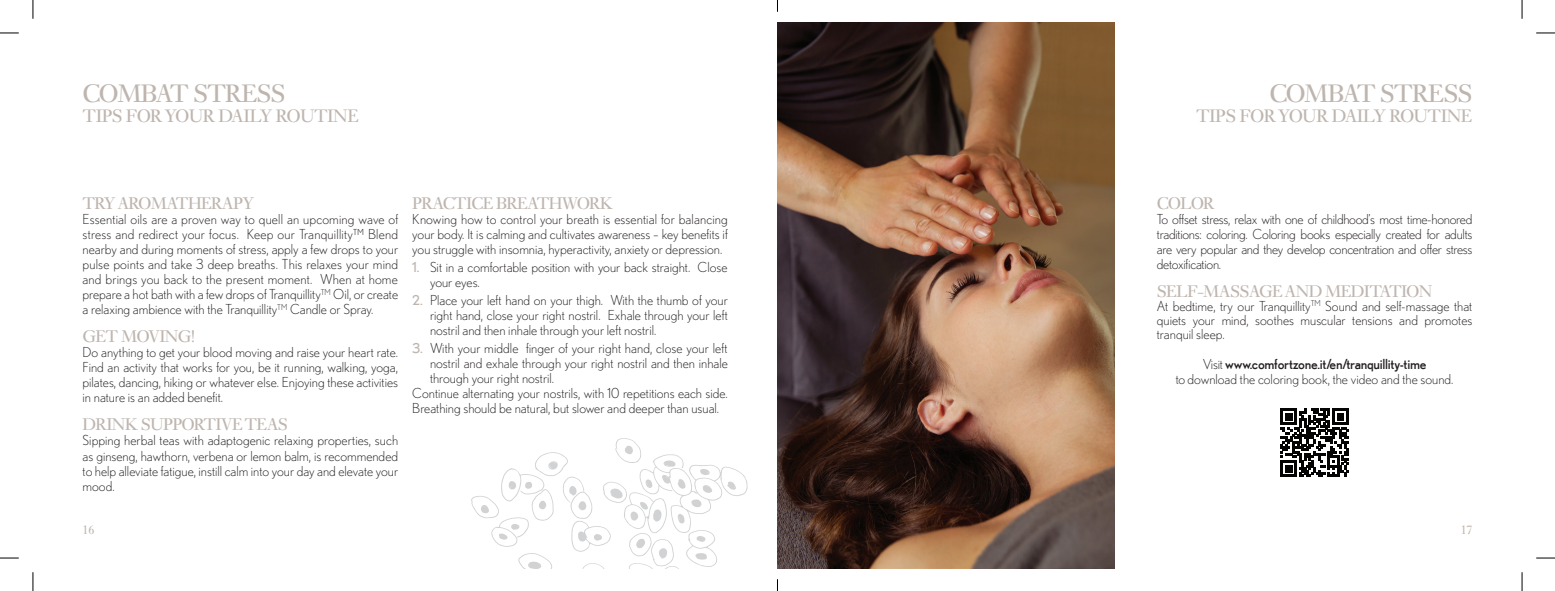
<style>
.page{position:relative;width:1555px;height:591px;background:#fff}
.page>*{position:absolute;margin:0;border:0;box-sizing:border-box;transform-origin:0 0}
.t1{font:26.25px "Ehrhardt";letter-spacing:-.04em;color:#beb5af}
.t2{font:18.75px "Ehrhardt";letter-spacing:-.03em;color:#beb5af}
.t3{font:17.5px "Ehrhardt";letter-spacing:-.04em;color:#beb5af}
.t4{font:300 13.75px/15px "Nobel";color:#231f20;text-align:justify}
.t5{font:12.5px "Ehrhardt";color:#beb5af}
.s1{font-weight:400;color:#beb5af}
.s2{font-weight:400}
</style>
<div class="page">
<svg style="left:471px;top:438px;width:276px;height:130px"></svg>
<img style="left:777px;top:22px;width:337px;height:546px">
<svg style="left:1280px;top:408px;width:68px;height:68px"></svg>
<svg style="left:0;top:32px;width:19px;height:2px"></svg>
<svg style="left:1536px;top:32px;width:18px;height:2px"></svg>
<svg style="left:0;top:557px;width:19px;height:1px"></svg>
<svg style="left:1536px;top:557px;width:18px;height:1px"></svg>
<svg style="left:32px;top:0;width:2px;height:19px"></svg>
<svg style="left:32px;top:572px;width:2px;height:18px"></svg>
<svg style="left:1521px;top:0;width:1px;height:19px"></svg>
<svg style="left:1521px;top:572px;width:1px;height:18px"></svg>
<h1 class="t1" style="left:83px;top:78px;width:204px">COMBAT STRESS</h1>
<h2 class="t2" style="left:83px;top:105px;width:278px">TIPS FOR YOUR DAILY ROUTINE</h2>
<p class="t3" style="left:83px;top:193px;width:173px">TRY AROMATHERAPY</p>
<p class="t4" style="left:83px;top:211px;width:317px">Essential oils are a proven way to quell an upcoming wave of stress and redirect your focus. Keep our Tranquillity™ Blend nearby and during moments of stress, apply a few drops to your pulse points and take 3 deep breaths. This relaxes your mind and brings you back to the present moment. When at home prepare a hot bath with a few drops of Tranquillity<sup>TM</sup> Oil, or create a relaxing ambience with the Tranquillity<sup>TM</sup> Candle or Spray.</p>
<p class="t3" style="left:83px;top:326px;width:114px">GET MOVING!</p>
<p class="t4" style="left:83px;top:344px;width:317px">Do anything to get your blood moving and raise your heart rate.<br>Find an activity that works for you, be it running, walking, yoga, pilates, dancing, hiking or whatever else. Enjoying these activities in nature is an added benefit.</p>
<p class="t3" style="left:83px;top:414px;width:207px">DRINK SUPPORTIVE TEAS</p>
<p class="t4" style="left:83px;top:432px;width:317px">Sipping herbal teas with adaptogenic relaxing properties, such as ginseng, hawthorn, verbena or lemon balm, is recommended to help alleviate fatigue, instill calm into your day and elevate your mood.</p>
<p class="t3" style="left:412px;top:193px;width:202px">PRACTICE BREATHWORK</p>
<p class="t4" style="left:412px;top:211px;width:317px">Knowing how to control your breath is essential for balancing your body. It is calming and cultivates awareness – key benefits if you struggle with insomnia, hyperactivity, anxiety or depression.</p>
<p class="t4" style="left:430px;top:259px;width:299px;text-indent:-18px"><span class="s1">1.</span> Sit in a comfortable position with your back straight. Close your eyes.</p>
<p class="t4" style="left:430px;top:292px;width:299px;text-indent:-18px"><span class="s1">2.</span> Place your left hand on your thigh. With the thumb of your right hand, close your right nostril. Exhale through your left nostril and then inhale through your left nostril.</p>
<p class="t4" style="left:412px;top:340px;width:317px"><span class="s1">3.</span> With your middle finger of your right hand, close your left</p>
<p class="t4" style="left:430px;top:355px;width:299px">nostril and exhale through your right nostril and then inhale</p>
<p class="t4" style="left:430px;top:370px;width:126px">through your right nostril.</p>
<p class="t4" style="left:412px;top:385px;width:317px">Continue alternating your nostrils, with 10 repetitions each side.</p>
<p class="t4" style="left:412px;top:400px;width:308px">Breathing should be natural, but slower and deeper than usual.</p>
<h1 class="t1" style="left:1269px;top:78px;width:204px">COMBAT STRESS</h1>
<h2 class="t2" style="left:1195px;top:105px;width:278px">TIPS FOR YOUR DAILY ROUTINE</h2>
<p class="t3" style="left:1156px;top:193px;width:59px">COLOR</p>
<p class="t4" style="left:1156px;top:211px;width:317px">To offset stress, relax with one of childhood’s most time-honored traditions: coloring. Coloring books especially created for adults are very popular and they develop concentration and offer stress detoxification.</p>
<p class="t3" style="left:1156px;top:281px;width:277px">SELF-MASSAGE AND MEDITATION</p>
<p class="t4" style="left:1156px;top:299px;width:317px;line-height:13.8px">At bedtime, try our Tranquillity<sup>TM</sup> Sound and self-massage that quiets your mind, soothes muscular tensions and promotes tranquil sleep.</p>
<p class="t4" style="left:1175px;top:356px;width:279px;text-align:center">Visit <span class="s2">www.comfortzone.it/en/tranquillity-time<br></span>to download the coloring book, the video and the sound.</p>
<p class="t5" style="left:83px;top:522px;width:13px">16</p>
<p class="t5" style="left:1460px;top:522px;width:13px">17</p>
</div>
